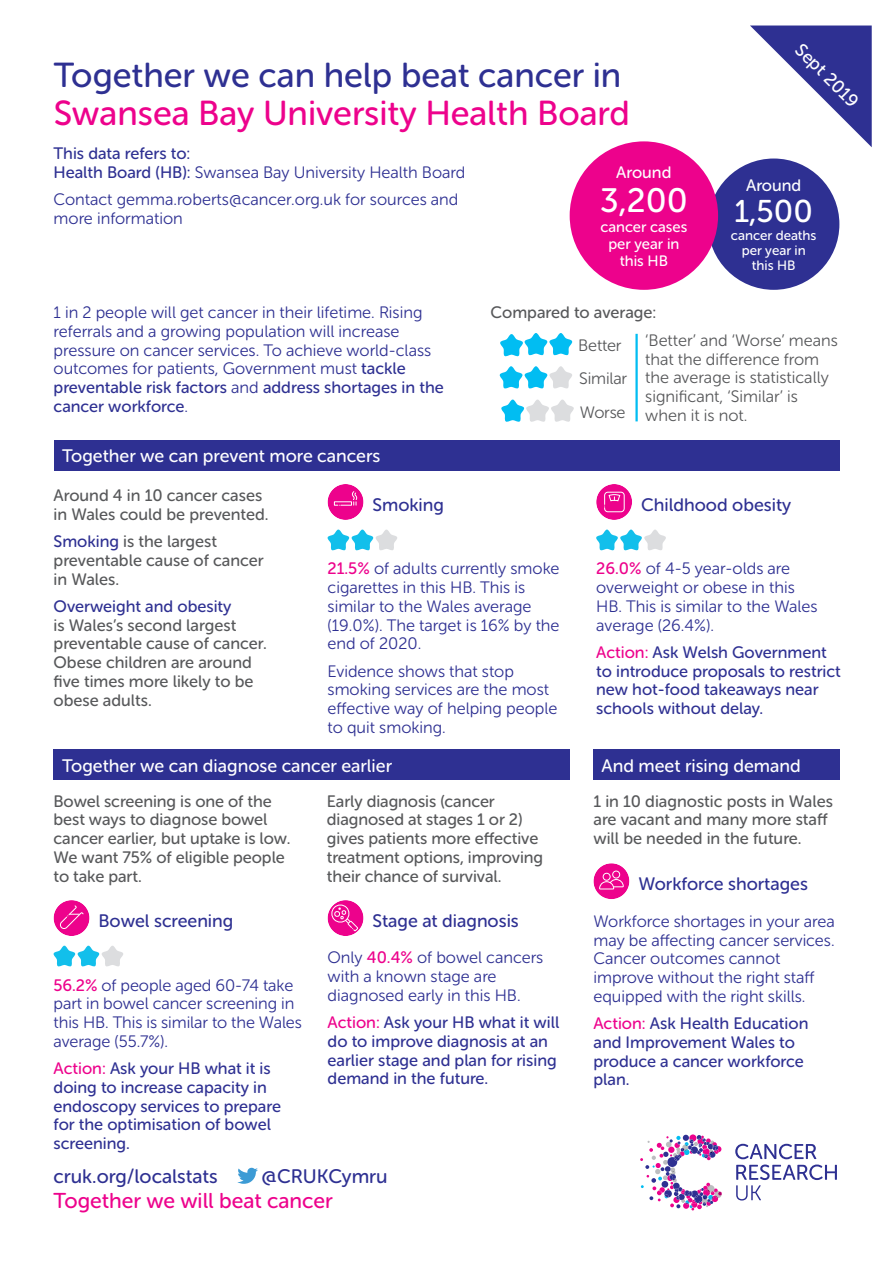
<style>
.page{position:relative;width:893px;height:1263px;background:#fff}
.page>*{position:absolute;margin:0;border:0;box-sizing:border-box;transform-origin:0 0}
.t1{font:34.5px "Museo Sans Rounded 500";color:#ed028c}
.t2{font:34.5px "Museo Sans Rounded 500";color:#2e3092}
.t3{font:33.75px "Museo Sans Rounded 500";color:#fff}
.t4{font:31.35px "Museo Sans Rounded 500";color:#fff}
.t5{font:21.3px "Museo Sans Rounded 500";color:#ed028c}
.t6{font:19.5px "Museo Sans Rounded 500";color:#2e3092}
.t7{font:18px "Museo Sans Rounded 500";color:#fff}
.t8{font:18px "Museo Sans Rounded 500";color:#2e3092}
.t9{font:16.5px/18.8px "Museo Sans Rounded 300";color:#2e3092}
.t10{font:16.5px/18.8px "Museo Sans Rounded 500";letter-spacing:-.005em;color:#57585a}
.t11{font:16.5px/18.8px "Museo Sans Rounded 500";color:#2e3092}
.t12{font:16.5px/18.8px "Museo Sans Rounded 300";color:#57585a}
.t13{font:16.5px "Museo Sans Rounded 500";color:#fff}
.t14{font:15px/16.8px "Museo Sans Rounded 500";color:#fff;text-align:center}
.t15{font:13.5px/15.1px "Museo Sans Rounded 500";color:#fff;text-align:center}
.s1{font-family:"Museo Sans Rounded 500"}
.s2{font-family:"Museo Sans Rounded 300"}
.s3{color:#2e3092}
.s4{font-family:"Museo Sans Rounded 500";color:#ed028c}
.s5{color:#ed028c}
</style>
<div class="page">
<div style="left:708px;top:159px;width:131px;height:131px;background:#2e3092;border-radius:50%"></div>
<div style="left:570px;top:141px;width:148px;height:149px;background:#ed028c;border-radius:50%"></div>
<svg style="left:735px;top:1144px;width:102px;height:56px"></svg>
<svg style="left:640px;top:1134px;width:82px;height:76px"></svg>
<div style="left:54px;top:440px;width:785px;height:31px;background:#2e3092"></div>
<div style="left:54px;top:749px;width:516px;height:31px;background:#2e3092"></div>
<div style="left:593px;top:749px;width:246px;height:31px;background:#2e3092"></div>
<svg style="left:328px;top:484px;width:35px;height:36px"></svg>
<svg style="left:328px;top:530px;width:69px;height:20px"></svg>
<svg style="left:54px;top:900px;width:36px;height:36px"></svg>
<svg style="left:54px;top:946px;width:69px;height:20px"></svg>
<svg style="left:328px;top:900px;width:35px;height:36px"></svg>
<svg style="left:596px;top:484px;width:36px;height:36px"></svg>
<div style="left:604px;top:492px;width:21px;height:20px;border:1px solid #fff;border-radius:3px"></div>
<svg style="left:596px;top:530px;width:70px;height:20px"></svg>
<svg style="left:750px;top:26px;width:122px;height:121px"></svg>
<svg style="left:237px;top:1168px;width:21px;height:16px"></svg>
<svg style="left:499px;top:366px;width:73px;height:23px"></svg>
<svg style="left:501px;top:400px;width:73px;height:22px"></svg>
<hr style="left:635px;top:334px;width:3px;height:87px;background:#01bdf2">
<svg style="left:500px;top:333px;width:72px;height:24px"></svg>
<svg style="left:593px;top:863px;width:36px;height:36px"></svg>
<h1 class="t2" style="left:54px;top:57px;width:569px">Together we can help beat cancer in</h1>
<h1 class="t1" style="left:54px;top:94px;width:578px">Swansea Bay University Health Board</h1>
<p class="t11" style="left:54px;top:144px;width:138px">This data refers to:</p>
<p class="t9" style="left:54px;top:159px;width:413px;line-height:27.3px"><span class="s1">Health Board (HB):</span> Swansea Bay University Health Board<br>Contact gemma.roberts@cancer.org.uk for sources and</p>
<p class="t9" style="left:54px;top:209px;width:131px">more information</p>
<p class="t13" style="left:616px;top:163px;width:57px">Around</p>
<h2 class="t3" style="left:600px;top:182px;width:89px">3,200</h2>
<p class="t14" style="left:600px;top:219px;width:88px">cancer cases per year in this HB</p>
<p class="t7" style="left:805px;top:39px;width:83px;rotate:45deg">Sept 2019</p>
<p class="t13" style="left:746px;top:176px;width:57px">Around</p>
<h3 class="t4" style="left:734px;top:194px;width:80px">1,500</h3>
<p class="t15" style="left:731px;top:227px;width:87px">cancer deaths per year in this HB</p>
<p class="t9" style="left:54px;top:303px;width:379px">1 in 2 people will get cancer in their lifetime. Rising referrals and a growing population will increase pressure on cancer services. To achieve world-class outcomes for patients, Government must <span class="s1">tackle</span></p>
<p class="t11" style="left:54px;top:378px;width:392px">preventable risk factors <span class="s2">and</span> address shortages in the cancer workforce<span class="s2">.</span></p>
<p class="t7" style="left:62px;top:446px;width:320px">Together we can prevent more cancers</p>
<p class="t10" style="left:54px;top:486px;width:217px">Around 4 in 10 cancer cases in Wales could be prevented.</p>
<p class="t10" style="left:54px;top:532px;width:212px"><span class="s3">Smoking</span> is the largest preventable cause of cancer in Wales.</p>
<p class="t11" style="left:54px;top:597px;width:179px">Overweight and obesity</p>
<p class="t10" style="left:54px;top:616px;width:215px">is Wales’s second largest preventable cause of cancer.<br>Obese children are around five times more likely to be obese adults.</p>
<p class="t8" style="left:372px;top:495px;width:73px">Smoking</p>
<p class="t9" style="left:328px;top:560px;width:234px"><span class="s4">21.5%</span> of adults currently smoke cigarettes in this HB. This is similar to the Wales average (19.0%). The target is 16% by the end of 2020.</p>
<p class="t9" style="left:328px;top:662px;width:231px">Evidence shows that stop smoking services are the most effective way of helping people to quit smoking.</p>
<p class="t12" style="left:578px;top:329px;width:50px;line-height:33.3px">Better<br>Similar<br>Worse</p>
<p class="t12" style="left:645px;top:331px;width:194px">‘Better’ and ‘Worse’ means that the difference from the average is statistically significant, ‘Similar’ is when it is not.</p>
<p class="t8" style="left:641px;top:495px;width:152px">Childhood obesity</p>
<p class="t9" style="left:596px;top:560px;width:223px"><span class="s4">26.0%</span> of 4-5 year-olds are overweight or obese in this<br>HB. This is similar to the Wales average (26.4%).</p>
<p class="t11" style="left:596px;top:643px;width:246px"><span class="s5">Action:</span> Ask Welsh Government to introduce proposals to restrict new hot-food takeaways near schools without delay.</p>
<p class="t7" style="left:62px;top:755px;width:332px">Together we can diagnose cancer earlier</p>
<p class="t7" style="left:602px;top:755px;width:201px">And meet rising demand</p>
<p class="t10" style="left:54px;top:792px;width:238px">Bowel screening is one of the best ways to diagnose bowel cancer earlier, but uptake is low.<br>We want 75% of eligible people to take part.</p>
<p class="t8" style="left:99px;top:911px;width:136px">Bowel screening</p>
<p class="t9" style="left:54px;top:976px;width:250px"><span class="s4">56.2%</span> of people aged 60-74 take part in bowel cancer screening in this HB. This is similar to the Wales average (55.7%).</p>
<p class="t11" style="left:54px;top:1059px;width:229px"><span class="s5">Action:</span> Ask your HB what it is doing to increase capacity in endoscopy services to prepare for the optimisation of bowel screening.</p>
<p class="t10" style="left:327px;top:792px;width:218px">Early diagnosis (cancer diagnosed at stages 1 or 2) gives patients more effective treatment options, improving their chance of survival.</p>
<p class="t8" style="left:372px;top:911px;width:148px">Stage at diagnosis</p>
<p class="t9" style="left:328px;top:948px;width:217px">Only <span class="s4">40.4%</span> of bowel cancers with a known stage are diagnosed early in this HB.</p>
<p class="t11" style="left:328px;top:1013px;width:233px"><span class="s5">Action:</span> Ask your HB what it will do to improve diagnosis at an earlier stage and plan for rising demand in the future.</p>
<p class="t6" style="left:54px;top:1165px;width:166px">cruk.org/localstats</p>
<p class="t6" style="left:262px;top:1165px;width:128px">@CRUKCymru</p>
<p class="t5" style="left:54px;top:1189px;width:281px">Together we will beat cancer</p>
<p class="t10" style="left:593px;top:792px;width:241px">1 in 10 diagnostic posts in Wales are vacant and many more staff will be needed in the future.</p>
<p class="t8" style="left:638px;top:874px;width:171px">Workforce shortages</p>
<p class="t9" style="left:593px;top:912px;width:243px">Workforce shortages in your area may be affecting cancer services.<br>Cancer outcomes cannot improve without the right staff equipped with the right skills.</p>
<p class="t11" style="left:593px;top:1014px;width:217px"><span class="s5">Action:</span> Ask Health Education and Improvement Wales to produce a cancer workforce plan.</p>
</div>
